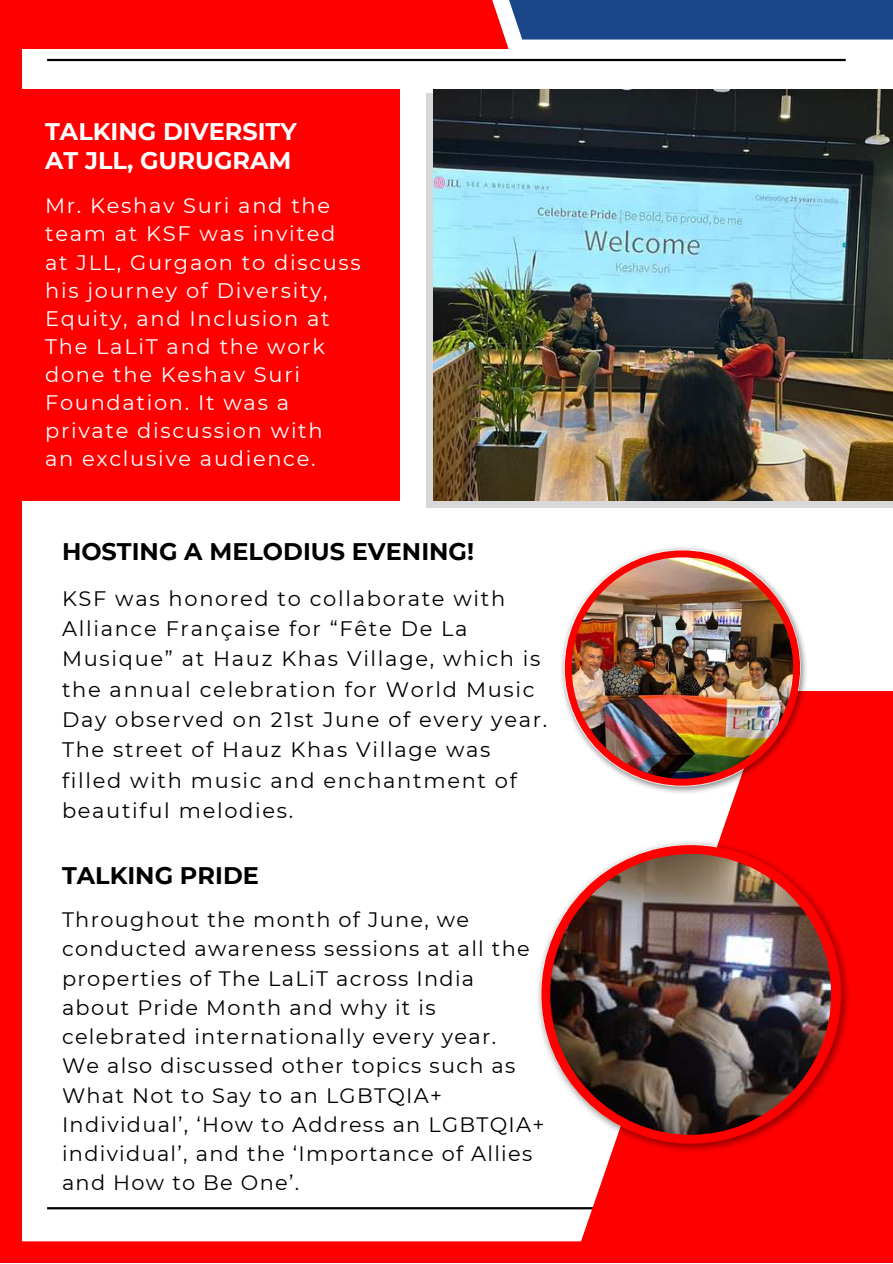
<style>
.page{position:relative;width:893px;height:1264px;background:#fff}
.page>*{position:absolute;margin:0;border:0;box-sizing:border-box;transform-origin:0 0}
.t1{font:700 24px "Montserrat";color:#000}
.t2{font:700 24px/28px "Montserrat";color:#fff}
.t3{font:21px/30.3px "Montserrat";letter-spacing:.08em;color:#000}
.t4{font:21px/28px "Montserrat";letter-spacing:.08em;color:#fff}
.t5{font:20.85px/29.2px "Montserrat";letter-spacing:.06em;color:#000}
</style>
<div class="page">
<hr style="left:47px;top:59px;width:798px;height:2px;background:#000">
<hr style="left:47px;top:1207px;width:798px;height:2px;background:#000">
<div style="left:0;top:1241px;width:892px;height:21px;background:#f00"></div>
<div style="left:0;top:0;width:508px;height:49px;background:#f00"></div>
<div style="left:475px;top:0;width:417px;height:40px;background:#1a4789"></div>
<div style="left:0;top:40px;width:22px;height:1222px;background:#f00"></div>
<div style="left:0;top:89px;width:399px;height:412px;background:#f00"></div>
<svg style="left:559px;top:691px;width:333px;height:551px;fill:#f00"></svg>
<div style="left:426px;top:93px;width:466px;height:414px;background:#d8d8d8"></div>
<img style="left:433px;top:89px;width:459px;height:412px">
<img style="left:559px;top:547px;width:249px;height:247px">
<div style="left:564px;top:550px;width:236px;height:235px;background:#f00;border-radius:50%"></div>
<img style="left:571px;top:557px;width:222px;height:221px;border-radius:50%">
<img style="left:537px;top:839px;width:314px;height:314px">
<div style="left:541px;top:845px;width:298px;height:298px;background:#f00;border-radius:50%"></div>
<img style="left:550px;top:854px;width:281px;height:280px;border-radius:50%">
<p class="t2" style="left:45px;top:118px;width:253px">TALKING DIVERSITY<br>AT JLL, GURUGRAM</p>
<p class="t4" style="left:45px;top:192px;width:317px">Mr. Keshav Suri and the team at KSF was invited at JLL, Gurgaon to discuss his journey of Diversity,<br>Equity, and Inclusion at<br>The LaLiT and the work done the Keshav Suri<br>Foundation. It was a private discussion with<br>an exclusive audience.</p>
<p class="t1" style="left:62px;top:537px;width:413px">HOSTING A MELODIUS EVENING!</p>
<p class="t3" style="left:62px;top:583px;width:487px">KSF was honored to collaborate with Alliance Française for “Fête De La Musique” at Hauz Khas Village, which is the annual celebration for World Music Day observed on 21st June of every year.<br>The street of Hauz Khas Village was filled with music and enchantment of beautiful melodies.</p>
<p class="t1" style="left:62px;top:860px;width:198px">TALKING PRIDE</p>
<p class="t5" style="left:62px;top:905px;width:484px">Throughout the month of June, we conducted awareness sessions at all the properties of The LaLiT across India about Pride Month and why it is celebrated internationally every year.<br>We also discussed other topics such as What Not to Say to an LGBTQIA+ Individual’, ‘How to Address an LGBTQIA+ individual’, and the ‘Importance of Allies and How to Be One’.</p>
</div>
